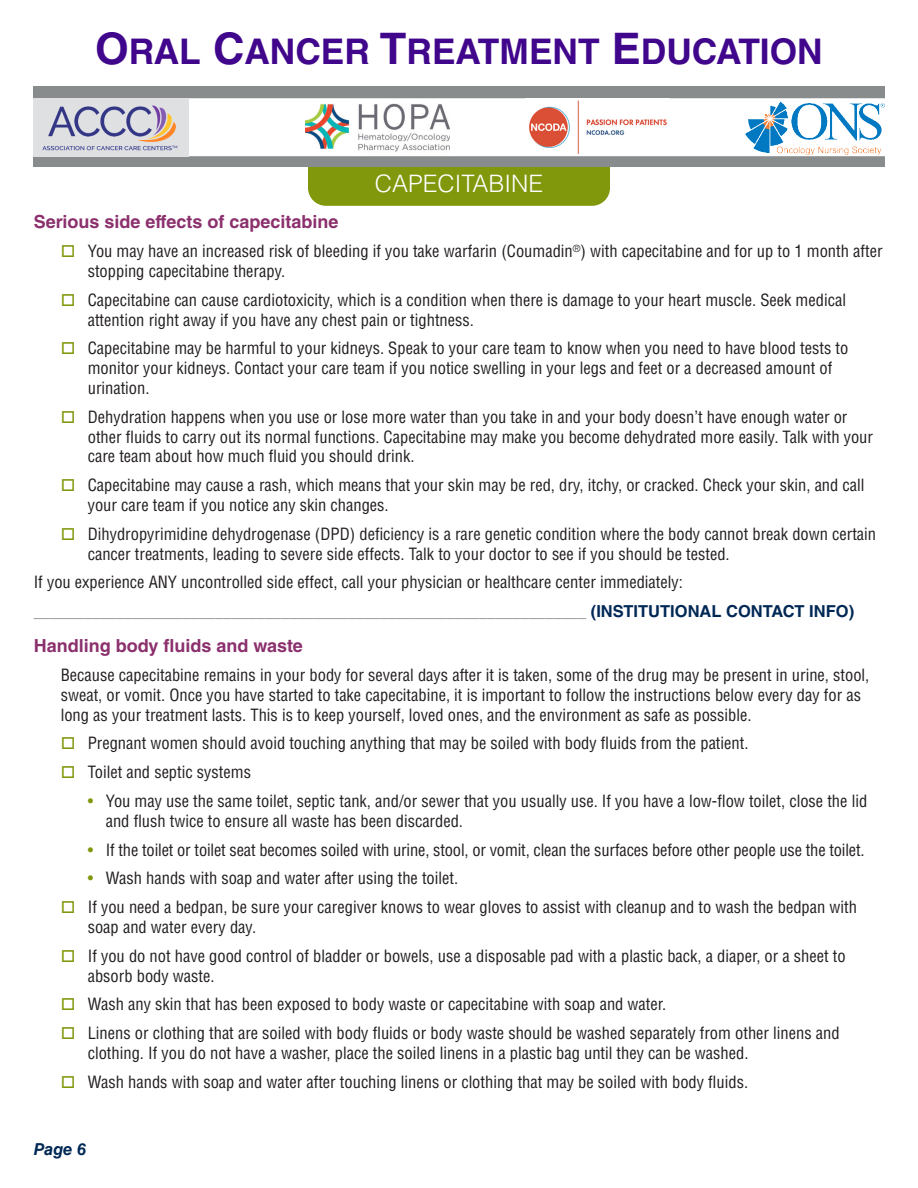
<style>
.page{position:relative;width:918px;height:1188px;background:#fff}
.page>*{position:absolute;margin:0;border:0;box-sizing:border-box;transform-origin:0 0}
.t1{font:700 35.4px "Helvetica LT Std";color:#40068b}
.t2{font:300 24px "Helvetica LT Std";color:#fff}
.subhead{font:700 18px "Helvetica LT Std";color:#8b306d}
.text{font:condensed 16.5px/19.8px "Helvetica LT Std";color:#231f20}
.table_bullet_point{font:condensed 16.5px/19.8px "Helvetica LT Std";color:#231f20}
.contact_info_head{font:condensed 16.5px "Helvetica LT Std";color:#8a8b8d}
.text_no_indent{font:condensed 16.5px "Helvetica LT Std";color:#231f20}
.t3{font:italic 700 16.5px "Helvetica LT Std";color:#002855}
.s1{font-size:43.5px}
.s2{color:#81980d}
.s3{font-weight:700;font-stretch:normal;color:#002855}
</style>
<div class="page">
<div style="left:308px;top:139px;width:302px;height:67px;background:#81980d;border-radius:18px"></div>
<div style="left:34px;top:87px;width:850px;height:80px;background:#898c8d"></div>
<div style="left:34px;top:98px;width:852px;height:58px;background:#fff;border:2px solid #fff"></div>
<img style="left:305px;top:103px;width:145px;height:51px">
<img style="left:745px;top:100px;width:140px;height:54px">
<img style="left:525px;top:99px;width:145px;height:56px">
<img style="left:34px;top:98px;width:154px;height:58px">
<h1 class="t1" style="left:95px;top:30px;width:729px"><span class="s1">O</span>RAL <span class="s1">C</span>ANCER <span class="s1">T</span>REATMENT <span class="s1">E</span>DUCATION</h1>
<h2 class="t2" style="left:375px;top:169px;width:170px">CAPECITABINE</h2>
<p class="subhead" style="left:34px;top:211px;width:306px">Serious side effects of capecitabine</p>
<p class="text" style="left:88px;top:241px;width:796px;text-indent:-27px"><span class="s2">□</span> You may have an increased risk of bleeding if you take warfarin (Coumadin<sup>®</sup>) with capecitabine and for up to 1 month after stopping capecitabine therapy.</p>
<p class="text" style="left:88px;top:290px;width:760px;text-indent:-27px"><span class="s2">□</span> Capecitabine can cause cardiotoxicity, which is a condition when there is damage to your heart muscle. Seek medical attention right away if you have any chest pain or tightness.</p>
<p class="text" style="left:88px;top:338px;width:762px;text-indent:-27px"><span class="s2">□</span> Capecitabine may be harmful to your kidneys. Speak to your care team to know when you need to have blood tests to monitor your kidneys. Contact your care team if you notice swelling in your legs and feet or a decreased amount of urination.</p>
<p class="text" style="left:88px;top:407px;width:787px;text-indent:-27px"><span class="s2">□</span> Dehydration happens when you use or lose more water than you take in and your body doesn’t have enough water or other fluids to carry out its normal functions. Capecitabine may make you become dehydrated more easily. Talk with your care team about how much fluid you should drink.</p>
<p class="text" style="left:88px;top:475px;width:778px;text-indent:-27px"><span class="s2">□</span> Capecitabine may cause a rash, which means that your skin may be red, dry, itchy, or cracked. Check your skin, and call your care team if you notice any skin changes.</p>
<p class="text" style="left:88px;top:524px;width:790px;text-indent:-27px"><span class="s2">□</span> Dihydropyrimidine dehydrogenase (DPD) deficiency is a rare genetic condition where the body cannot break down certain cancer treatments, leading to severe side effects. Talk to your doctor to see if you should be tested.</p>
<p class="text_no_indent" style="left:34px;top:572px;width:651px">If you experience ANY uncontrolled side effect, call your physician or healthcare center immediately:</p>
<p class="contact_info_head" style="left:34px;top:601px;width:822px">___________________________________________________________________ <span class="s3">(INSTITUTIONAL CONTACT INFO)</span></p>
<p class="subhead" style="left:34px;top:635px;width:271px">Handling body fluids and waste</p>
<p class="text" style="left:61px;top:665px;width:810px">Because capecitabine remains in your body for several days after it is taken, some of the drug may be present in urine, stool, sweat, or vomit. Once you have started to take capecitabine, it is important to follow the instructions below every day for as long as your treatment lasts. This is to keep yourself, loved ones, and the environment as safe as possible.</p>
<p class="text" style="left:61px;top:733px;width:689px"><span class="s2">□</span> Pregnant women should avoid touching anything that may be soiled with body fluids from the patient.</p>
<p class="text" style="left:61px;top:762px;width:192px"><span class="s2">□</span> Toilet and septic systems</p>
<p class="table_bullet_point" style="left:106px;top:791px;width:763px;text-indent:-18px"><span class="s2">•</span> You may use the same toilet, septic tank, and/or sewer that you usually use. If you have a low-flow toilet, close the lid and flush twice to ensure all waste has been discarded.</p>
<p class="table_bullet_point" style="left:88px;top:840px;width:778px"><span class="s2">•</span> If the toilet or toilet seat becomes soiled with urine, stool, or vomit, clean the surfaces before other people use the toilet.</p>
<p class="table_bullet_point" style="left:88px;top:868px;width:372px"><span class="s2">•</span> Wash hands with soap and water after using the toilet.</p>
<p class="text" style="left:88px;top:897px;width:771px;text-indent:-27px"><span class="s2">□</span> If you need a bedpan, be sure your caregiver knows to wear gloves to assist with cleanup and to wash the bedpan with soap and water every day.</p>
<p class="text" style="left:88px;top:946px;width:759px;text-indent:-27px"><span class="s2">□</span> If you do not have good control of bladder or bowels, use a disposable pad with a plastic back, a diaper, or a sheet to absorb body waste.</p>
<p class="text" style="left:61px;top:994px;width:607px"><span class="s2">□</span> Wash any skin that has been exposed to body waste or capecitabine with soap and water.</p>
<p class="text" style="left:88px;top:1023px;width:753px;text-indent:-27px"><span class="s2">□</span> Linens or clothing that are soiled with body fluids or body waste should be washed separately from other linens and clothing. If you do not have a washer, place the soiled linens in a plastic bag until they can be washed.</p>
<p class="text" style="left:61px;top:1072px;width:689px"><span class="s2">□</span> Wash hands with soap and water after touching linens or clothing that may be soiled with body fluids.</p>
<p class="t3" style="left:34px;top:1139px;width:54px">Page 6</p>
</div>
